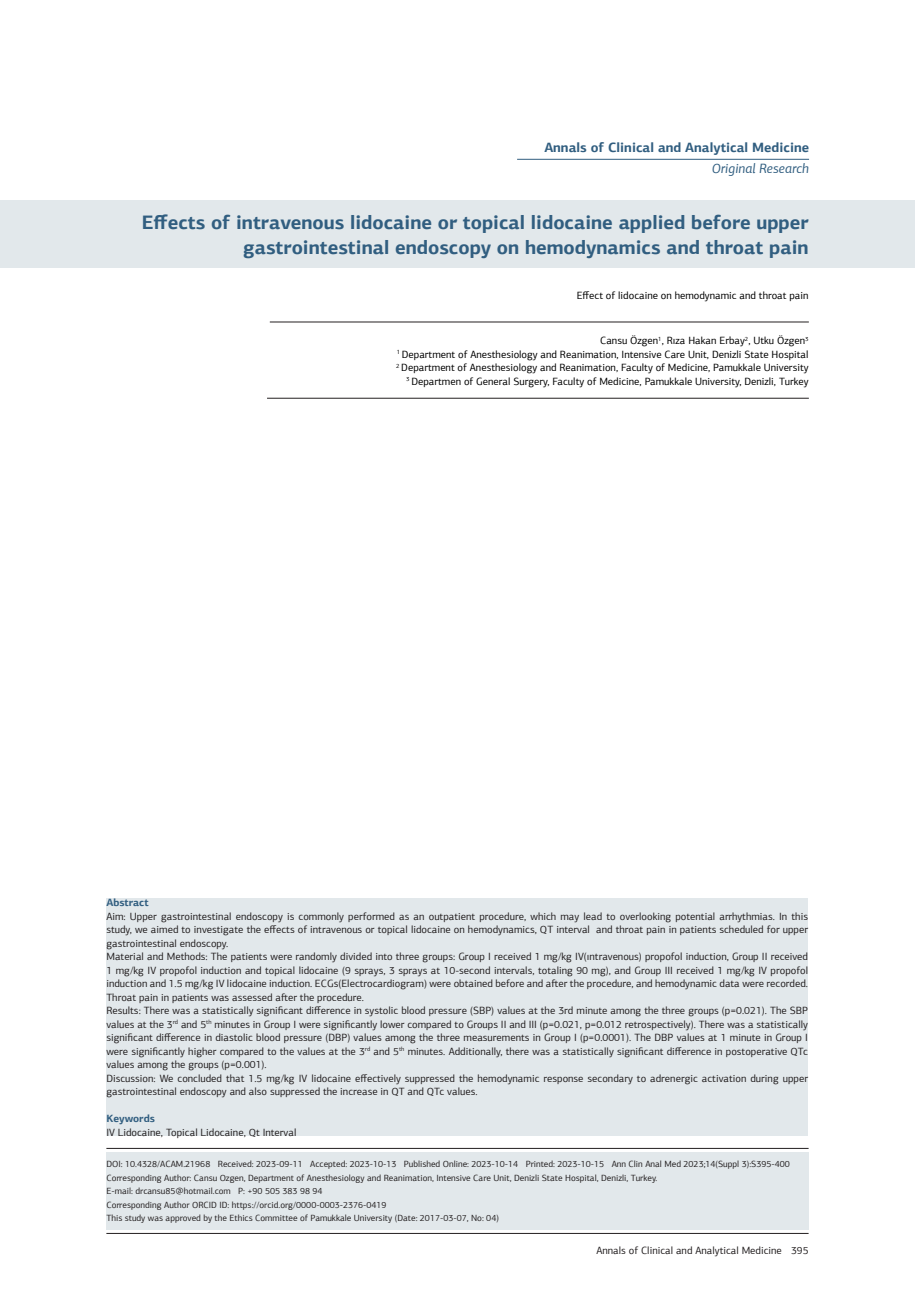
<style>
.page{position:relative;width:915px;height:1306px;background:#fff}
.page>*{position:absolute;margin:0;border:0;box-sizing:border-box;transform-origin:0 0}
.t1{font:700 19.5px/25.5px "PF Agora Sans Pro";color:#315e80;text-align:right}
.t2{font:700 13.5px "PF Agora Sans Pro";color:#315e80}
.t3{font:italic 13.5px "PF Agora Sans Pro";color:#315e80}
.t4{font:10.5px/13.5px "PF Agora Sans Pro";color:#231f20;text-align:justify}
.t5{font:10.5px "PF Agora Sans Pro";color:#000}
.t6{font:700 10.5px "PF Agora Sans Pro";color:#315e80}
.t7{font:9px "PF Agora Sans Pro";color:#231f20}
</style>
<div class="page">
<hr style="left:106px;top:1233px;width:702px;height:1px;background:#231f20">
<div style="left:0;top:200px;width:914px;height:68px;background:#e2e8eb"></div>
<hr style="left:106px;top:1148px;width:702px;height:1px;background:#231f20">
<hr style="left:270px;top:322px;width:538px;height:1px;background:#231f20">
<hr style="left:267px;top:398px;width:541px;height:1px;background:#231f20">
<hr style="left:517px;top:159px;width:291px;height:1px;background:#315e80">
<div style="left:106px;top:1151px;width:702px;height:78px;background:#e2e8eb"></div>
<div style="left:106px;top:898px;width:701px;height:237px;background:#e2e8eb"></div>
<p class="t2" style="left:544px;top:139px;width:266px">Annals of Clinical and Analytical Medicine</p>
<p class="t3" style="left:711px;top:160px;width:99px">Original Research</p>
<p class="t1" style="left:142px;top:209px;width:668px">Effects of intravenous lidocaine or topical lidocaine applied before upper gastrointestinal endoscopy on hemodynamics and throat pain</p>
<p class="t5" style="left:576px;top:289px;width:233px">Effect of lidocaine on hemodynamic and throat pain</p>
<p class="t5" style="left:600px;top:334px;width:210px">Cansu Özgen<sup>1</sup>, Rıza Hakan Erbay<sup>2</sup>, Utku Özgen<sup>3</sup></p>
<p class="t5" style="left:396px;top:348px;width:413px"><sup>1</sup> Department of Anesthesiology and Reanimation, Intensive Care Unit, Denizli State Hospital</p>
<p class="t5" style="left:396px;top:361px;width:414px"><sup>2</sup> Department of Anesthesiology and Reanimation, Faculty of Medicine, Pamukkale University</p>
<p class="t5" style="left:406px;top:375px;width:403px"><sup>3</sup> Departmen of General Surgery, Faculty of Medicine, Pamukkale University, Denizli, Turkey</p>
<p class="t6" style="left:106px;top:896px;width:44px">Abstract</p>
<p class="t4" style="left:106px;top:909px;width:703px">Aim: Upper gastrointestinal endoscopy is commonly performed as an outpatient procedure, which may lead to overlooking potential arrhythmias. In this study, we aimed to investigate the effects of intravenous or topical lidocaine on hemodynamics, QT interval and throat pain in patients scheduled for upper gastrointestinal endoscopy.</p>
<p class="t4" style="left:106px;top:949px;width:703px">Material and Methods: The patients were randomly divided into three groups: Group I received 1 mg/kg IV(ıntravenous) propofol induction, Group II received 1 mg/kg IV propofol induction and topical lidocaine (9 sprays, 3 sprays at 10-second intervals, totaling 90 mg), and Group III received 1 mg/kg IV propofol induction and 1.5 mg/kg IV lidocaine induction. ECGs(Electrocardiogram) were obtained before and after the procedure, and hemodynamic data were recorded.<br>Throat pain in patients was assessed after the procedure.</p>
<p class="t4" style="left:106px;top:1003px;width:703px">Results: There was a statistically significant difference in systolic blood pressure (SBP) values at the 3rd minute among the three groups (p=0.021). The SBP values at the 3<sup>rd</sup> and 5<sup>th</sup> minutes in Group I were significantly lower compared to Groups II and III (p=0.021, p=0.012 retrospectively). There was a statistically significant difference in diastolic blood pressure (DBP) values among the three measurements in Group I (p=0.0001). The DBP values at 1 minute in Group I were significantly higher compared to the values at the 3<sup>rd</sup> and 5<sup>th</sup> minutes. Additionally, there was a statistically significant difference in postoperative QTc values among the groups (p=0.001).</p>
<p class="t4" style="left:106px;top:1071px;width:703px">Discussion: We concluded that 1.5 mg/kg IV lidocaine effectively suppressed the hemodynamic response secondary to adrenergic activation during upper gastrointestinal endoscopy and also suppressed the increase in QT and QTc values.</p>
<p class="t6" style="left:106px;top:1112px;width:50px">Keywords</p>
<p class="t4" style="left:106px;top:1125px;width:191px">IV Lidocaine, Topical Lidocaine, Qt Interval</p>
<p class="t7" style="left:106px;top:1158px;width:684px">DOI: 10.4328/ACAM.21968 Received: 2023-09-11 Accepted: 2023-10-13 Published Online: 2023-10-14 Printed: 2023-10-15 Ann Clin Anal Med 2023;14(Suppl 3):S395-400</p>
<p class="t7" style="left:106px;top:1172px;width:552px">Corresponding Author: Cansu Ozgen, Department of Anesthesiology and Reanimation, Intensive Care Unit, Denizli State Hospital, Denizli, Turkey.</p>
<p class="t7" style="left:106px;top:1185px;width:218px">E-mail: drcansu85@hotmail.com P: +90 505 383 98 94</p>
<p class="t7" style="left:106px;top:1199px;width:281px">Corresponding Author ORCID ID: https://orcid.org/0000-0003-2376-0419</p>
<p class="t7" style="left:106px;top:1212px;width:394px">This study was approved by the Ethics Committee of Pamukkale University (Date: 2017-03-07, No: 04)</p>
<p class="t4" style="left:596px;top:1243px;width:213px">Annals of Clinical and Analytical Medicine 395</p>
</div>
